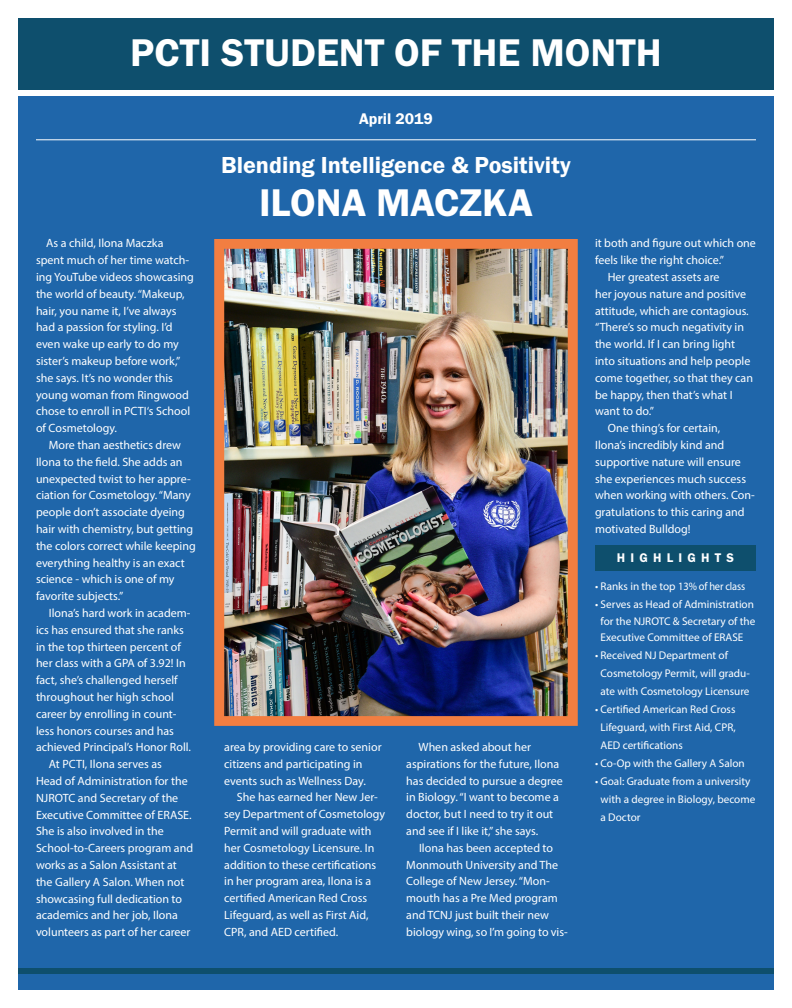
<style>
.page{position:relative;width:792px;height:1008px;background:#fff}
.page>*{position:absolute;margin:0;border:0;box-sizing:border-box;transform-origin:0 0}
.t1{font:40px "Franklin Gothic URW Dem";color:#fff}
.t2{font:24px "Franklin Gothic URW Dem";color:#fff}
.t3{font:16px "Franklin Gothic URW Dem";color:#fff}
.t4{font:13px "Franklin Gothic URW Dem";letter-spacing:.4em;color:#fff}
.t5{font:12px/16.8px "Myriad Pro";color:#fff}
.t6{font:11.2px/18px "Myriad Pro";color:#fff}
</style>
<div class="page">
<div style="left:18px;top:97px;width:756px;height:893px;background:#1f66aa"></div>
<div style="left:18px;top:18px;width:756px;height:71px;background:#0e4f6d"></div>
<img style="left:214px;top:239px;width:364px;height:487px">
<div style="left:18px;top:969px;width:756px;height:5px;background:#0e4f6d"></div>
<hr style="left:36px;top:139px;width:720px;height:1px;background:#fff">
<div style="left:596px;top:545px;width:160px;height:26px;background:#0e4f6d"></div>
<p class="t1" style="left:130px;top:28px;width:533px">PCTI STUDENT OF THE MONTH</p>
<p class="t3" style="left:359px;top:108px;width:75px">April 2019</p>
<p class="t2" style="left:221px;top:150px;width:351px">Blending Intelligence &amp; Positivity</p>
<p class="t5" style="left:36px;top:235px;width:159px;text-indent:10px">As a child, Ilona Maczka spent much of her time watch&shy;ing YouTube videos showcasing the world of beauty. “Makeup, hair, you name it, I’ve always had a passion for styling. I’d even wake up early to do my sister’s makeup before work,” she says. It’s no wonder this young woman from Ringwood chose to enroll in PCTI‘s School of Cosmetology.</p>
<p class="t5" style="left:36px;top:436px;width:161px;text-indent:13px">More than aesthetics drew<br>Ilona to the field. She adds an unexpected twist to her appre&shy;ciation for Cosmetology. “Many people don’t associate dyeing hair with chemistry, but getting the colors correct while keeping everything healthy is an exact science - which is one of my favorite subjects.”</p>
<p class="t5" style="left:36px;top:604px;width:157px;text-indent:13px">Ilona’s hard work in academ&shy;ics has ensured that she ranks in the top thirteen percent of her class with a GPA of 3.92! In fact, she’s challenged herself throughout her high school career by enrolling in count&shy;less honors courses and has achieved Principal’s Honor Roll.</p>
<p class="t5" style="left:36px;top:756px;width:159px;text-indent:13px">At PCTI, Ilona serves as<br>Head of Administration for the<br>NJROTC and Secretary of the<br>Executive Committee of ERASE.<br>She is also involved in the<br>School-to-Careers program and works as a Salon Assistant at the Gallery A Salon. When not showcasing full dedication to academics and her job, Ilona volunteers as part of her career</p>
<p class="t1" style="left:259px;top:178px;width:275px">ILONA MACZKA</p>
<p class="t5" style="left:224px;top:738px;width:159px">area by providing care to senior citizens and participating in events such as Wellness Day.</p>
<p class="t5" style="left:224px;top:789px;width:162px;text-indent:13px">She has earned her New Jer&shy;sey Department of Cosmetology<br>Permit and will graduate with her Cosmetology Licensure. In addition to these certifications in her program area, Ilona is a certified American Red Cross<br>Lifeguard, as well as First Aid,<br>CPR, and AED certified.</p>
<p class="t5" style="left:406px;top:738px;width:158px;text-indent:12px">When asked about her aspirations for the future, Ilona has decided to pursue a degree in Biology. “I want to become a doctor, but I need to try it out and see if I like it,” she says.</p>
<p class="t5" style="left:406px;top:839px;width:163px;text-indent:13px">Ilona has been accepted to<br>Monmouth University and The<br>College of New Jersey. “Mon&shy;mouth has a Pre Med program and TCNJ just built their new biology wing, so I’m going to vis-</p>
<p class="t5" style="left:595px;top:235px;width:162px">it both and figure out which one feels like the right choice.”</p>
<p class="t5" style="left:595px;top:268px;width:160px;text-indent:13px">Her greatest assets are<br>her joyous nature and positive attitude, which are contagious. “There’s so much negativity in the world. If I can bring light into situations and help people come together, so that they can be happy, then that’s what I want to do.”</p>
<p class="t5" style="left:595px;top:420px;width:161px;text-indent:13px">One thing’s for certain,<br>Ilona’s incredibly kind and supportive nature will ensure she experiences much success when working with others. Con&shy;gratulations to this caring and motivated Bulldog!</p>
<p class="t4" style="left:617px;top:549px;width:119px">HIGHLIGHTS</p>
<p class="t6" style="left:595px;top:577px;width:152px">• Ranks in the top 13% of her class</p>
<p class="t6" style="left:595px;top:595px;width:162px;line-height:16.8px;text-align:center">• Serves as Head of Administration for the NJROTC &amp; Secretary of the<br>Executive Committee of ERASE</p>
<p class="t6" style="left:601px;top:646px;width:151px;text-indent:-6px">• Received NJ Department of<br>Cosmetology Permit, will gradu&shy;ate with Cosmetology Licensure</p>
<p class="t6" style="left:601px;top:700px;width:137px;text-align:justify;text-indent:-6px">• Certified American Red Cross Lifeguard, with First Aid, CPR, AED certifications</p>
<p class="t6" style="left:595px;top:754px;width:151px">• Co-Op with the Gallery A Salon</p>
<p class="t6" style="left:601px;top:772px;width:156px;text-indent:-6px">• Goal: Graduate from a university with a degree in Biology, become a Doctor</p>
</div>
